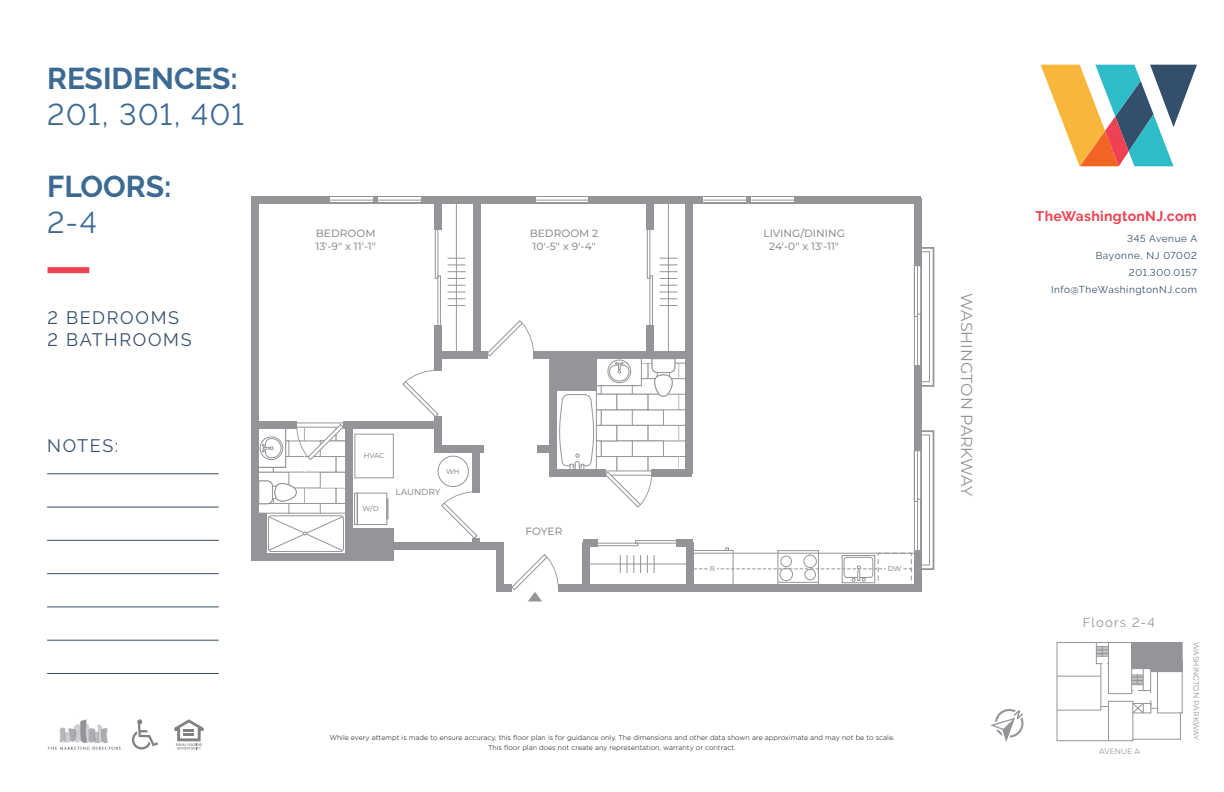
<style>
.page{position:relative;width:1224px;height:792px;background:#fff}
.page>*{position:absolute;margin:0;border:0;box-sizing:border-box;transform-origin:0 0}
.t1{font:700 30px "Raleway";color:#3c6a93}
.t2{font:30px "Raleway";letter-spacing:.045em;color:#3c6a93}
.t3{font:18px/21.6px "Raleway";letter-spacing:.095em;color:#344f6c}
.t4{font:15.9px "Montserrat";color:#939598}
.t5{font:700 14px "Raleway";letter-spacing:.025em;color:#ee4252}
.t6{font:13px "Raleway";letter-spacing:.095em;color:#939698}
.t7{font:500 10.6px/12.7px "Montserrat";color:#939598}
.t8{font:10px/17px "Raleway";letter-spacing:.06em;color:#344f6c;text-align:right}
.t9{font:500 8.8px "Montserrat";color:#939598}
.t10{font:7.7px "Montserrat";color:#939598}
.t11{font:500 7.1px "Montserrat";letter-spacing:-.015em;color:#939598}
.t12{font:300 7px/10px "Gotham";color:#040503;text-align:center}
</style>
<div class="page">
<svg style="left:251px;top:196px;width:684px;height:406px"></svg>
<div style="left:48px;top:267px;width:41px;height:6px;background:#ee4252"></div>
<hr style="left:47px;top:474px;width:172px;height:1px;background:#344f6c">
<hr style="left:47px;top:507px;width:172px;height:1px;background:#344f6c">
<hr style="left:47px;top:540px;width:172px;height:1px;background:#344f6c">
<hr style="left:47px;top:573px;width:172px;height:1px;background:#344f6c">
<hr style="left:47px;top:607px;width:172px;height:1px;background:#344f6c">
<hr style="left:47px;top:640px;width:172px;height:1px;background:#344f6c">
<hr style="left:47px;top:673px;width:172px;height:1px;background:#344f6c">
<svg style="left:132px;top:719px;width:26px;height:31px"></svg>
<svg style="left:174px;top:719px;width:30px;height:31px"></svg>
<img style="left:47px;top:719px;width:73px;height:31px">
<svg style="left:1041px;top:65px;width:156px;height:101px"></svg>
<svg style="left:990px;top:709px;width:34px;height:33px"></svg>
<svg style="left:1056px;top:642px;width:127px;height:100px"></svg>
<div style="left:1132px;top:643px;width:50px;height:26px;background:#939598"></div>
<div style="left:1151px;top:661px;width:31px;height:11px;background:#939598"></div>
<h1 class="t1" style="left:47px;top:61px;width:192px">RESIDENCES:</h1>
<h1 class="t2" style="left:47px;top:97px;width:198px">201, 301, 401</h1>
<h1 class="t1" style="left:47px;top:169px;width:126px">FLOORS:</h1>
<h1 class="t2" style="left:47px;top:205px;width:51px">2-4</h1>
<h2 class="t3" style="left:48px;top:307px;width:146px">2 BEDROOMS<br>2 BATHROOMS</h2>
<h2 class="t3" style="left:47px;top:435px;width:73px">NOTES:</h2>
<h3 class="t7" style="left:315px;top:227px;width:62px">BEDROOM<br>13'-9" x 11'-1"</h3>
<h3 class="t7" style="left:530px;top:227px;width:70px">BEDROOM 2<br>10'-5" x 9'-4"</h3>
<p class="t11" style="left:364px;top:451px;width:22px">HVAC</p>
<p class="t11" style="left:363px;top:504px;width:18px">W/D</p>
<p class="t11" style="left:446px;top:467px;width:15px">WH</p>
<p class="t9" style="left:395px;top:486px;width:47px">LAUNDRY</p>
<h3 class="t7" style="left:526px;top:525px;width:38px">FOYER</h3>
<h3 class="t7" style="left:763px;top:227px;width:83px;text-align:center">LIVING/DINING<br>24'-0" x 13'-11"</h3>
<p class="t11" style="left:710px;top:564px;width:7px">R</p>
<p class="t11" style="left:888px;top:564px;width:15px">DW</p>
<h3 class="t4" style="left:978px;top:293px;width:205px;rotate:90deg">WASHINGTON PARKWAY</h3>
<p class="t12" style="left:329px;top:732px;width:567px">While every attempt is made to ensure accuracy, this floor plan is for guidance only. The dimensions and other data shown are approximate and may not be to scale.<br>This floor plan does not create any representation, warranty or contract.</p>
<h3 class="t5" style="left:1036px;top:208px;width:163px">TheWashingtonNJ.com</h3>
<h3 class="t8" style="left:1051px;top:230px;width:148px">345 Avenue A<br>Bayonne, NJ 07002<br>201.300.0157<br>Info@TheWashingtonNJ.com</h3>
<h3 class="t6" style="left:1083px;top:615px;width:73px">Floors 2-4</h3>
<p class="t10" style="left:1099px;top:746px;width:42px">AVENUE A</p>
<p class="t10" style="left:1201px;top:642px;width:100px;rotate:90deg">WASHINGTON PARKWAY</p>
</div>
